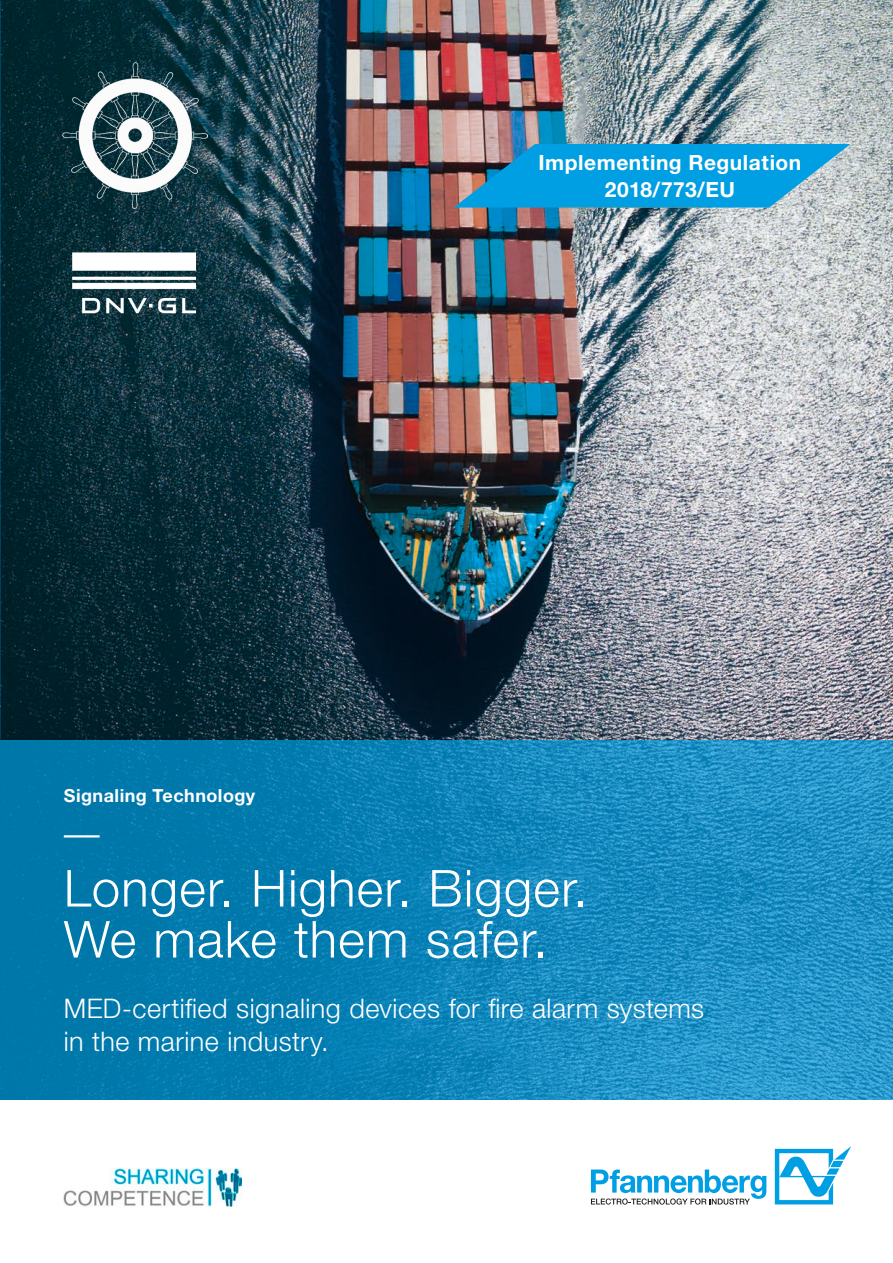
<style>
.page{position:relative;width:893px;height:1263px;background:#fff}
.page>*{position:absolute;margin:0;border:0;box-sizing:border-box;transform-origin:0 0}
.t1{font:300 51px/51px "Helvetica Neue LTW1 G";letter-spacing:.02em;color:#fff}
.t2{font:300 27px/33px "Helvetica Neue LTW1 G";letter-spacing:.015em;color:#fff}
.t3{font:700 21px/27px "Helvetica Neue LTW1 G";letter-spacing:.025em;color:#fff;text-align:center}
.t4{font:700 18px "Helvetica Neue LTW1 G";letter-spacing:.025em;color:#fff}
</style>
<div class="page">
<img style="left:0;top:0;width:893px;height:740px">
<img style="left:62px;top:63px;width:146px;height:145px">
<img style="left:72px;top:252px;width:124px;height:62px">
<svg style="left:775px;top:1146px;width:76px;height:58px"></svg>
<svg style="left:591px;top:1169px;width:175px;height:35px"></svg>
<img style="left:64px;top:1168px;width:177px;height:38px">
<svg style="left:0;top:740px;width:893px;height:359px;background:#1085b8"></svg>
<hr style="left:64px;top:835px;width:36px;height:2px;background:#fff">
<img style="left:454px;top:84px;width:396px;height:185px">
<p class="t4" style="left:64px;top:784px;width:193px">Signaling Technology</p>
<p class="t3" style="left:538px;top:149px;width:264px">Implementing Regulation<br>2018/773/EU</p>
<h1 class="t1" style="left:64px;top:863px;width:526px">Longer. Higher. Bigger.<br>We make them safer.</h1>
<p class="t2" style="left:64px;top:991px;width:642px">MED-certified signaling devices for fire alarm systems in the marine industry.</p>
</div>
